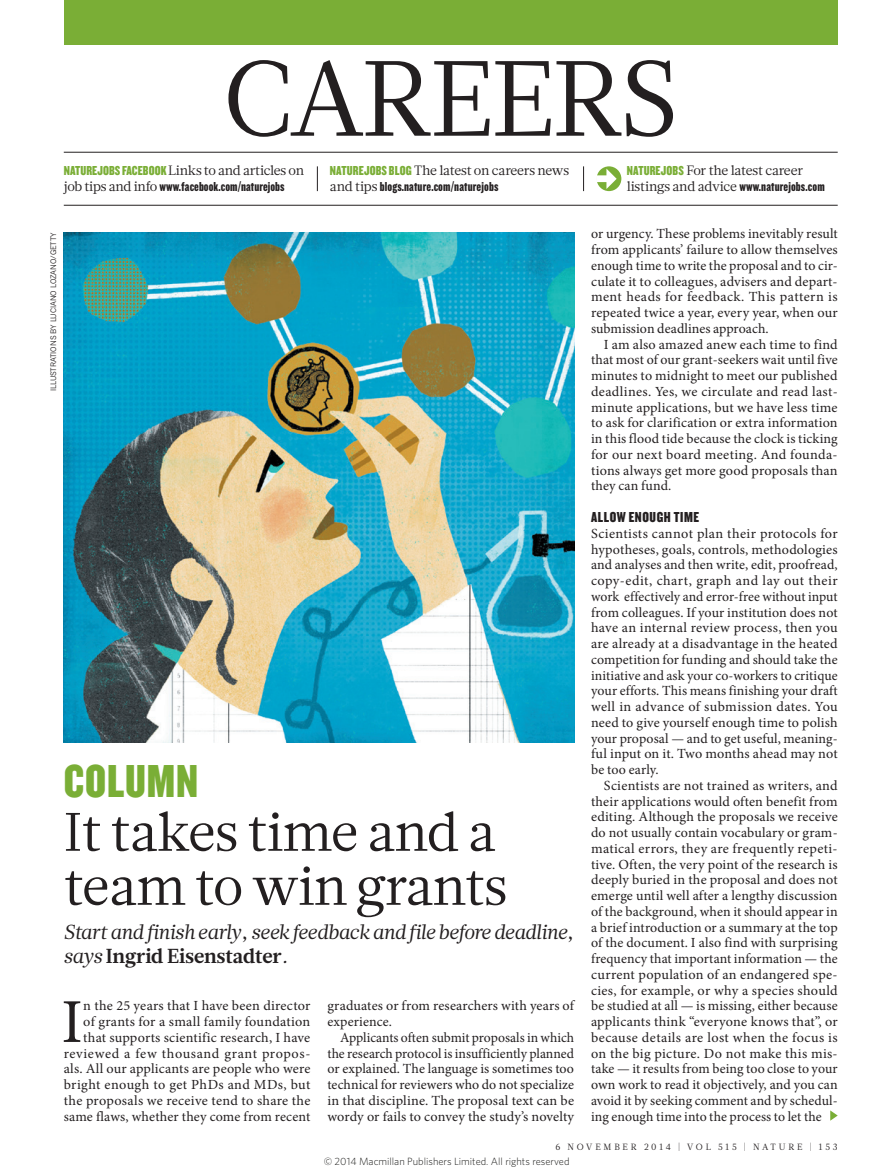
<style>
.page{position:relative;width:893px;height:1174px;background:#fff}
.page>*{position:absolute;margin:0;border:0;box-sizing:border-box;transform-origin:0 0}
.t1{font:106.5px "Glosa Math";letter-spacing:-.025em;color:#231f20}
.BODY_DROP_CAP{font:62.4px "Minion Pro";color:#231f20}
.COLUMN_HEADING{font:54px/54px "Glosa Math";letter-spacing:-.01em;color:#231f20}
.COLUMN_STRAP{font:48px "Knockout 69 Full Liteweight";letter-spacing:.02em;color:#7aae36}
.INTRO{font:italic 20.25px/23.7px "Glosa Math";color:#231f20}
.CROSSHEAD{font:15px "Knockout 69 Full Liteweight";letter-spacing:.04em;color:#231f20}
.BODY_INDENT{font:13.95px/15.8px "Minion Pro";letter-spacing:.005em;color:#231f20;text-align:justify}
.BODY_1ST_PARA{font:13.95px/15.8px "Minion Pro";letter-spacing:.01em;color:#231f20;text-align:justify}
.BODY_DROP_CAP-2{font:13.95px/15.8px "Minion Pro";letter-spacing:.015em;color:#231f20;text-align:right}
.MINI_TOC_TEXT{font:13.5px/15.8px "Glosa Math";letter-spacing:-.015em;color:#231f20}
.t2{font:13.5px "Knockout 69 Full Liteweight";letter-spacing:.01em;color:#231f20}
.t3{font:300 10.5px "Whitney";color:#1d1d1b}
.t4{font:9px "Glosa Math";letter-spacing:.3em;color:#231f20}
.PIC_CREDIT{font:7.5px "News Gothic MTOT";color:#231f20}
.s1{font-family:"Knockout 69 Full Liteweight";color:#7aae36}
.s2{font-family:"Knockout 69 Full Liteweight"}
.s3{font-weight:700;font-style:normal}
.s4{font-family:"Glosa Math"}
</style>
<div class="page">
<div style="left:597px;top:166px;width:24px;height:25px;background:#7aae36;border-radius:50%"></div>
<div style="left:596px;top:175px;width:12px;height:7px;background:#fff"></div>
<svg style="left:606px;top:169px;width:11px;height:20px"></svg>
<svg style="left:830px;top:1110px;width:8px;height:10px"></svg>
<img style="left:64px;top:232px;width:510px;height:510px">
<div style="left:64px;top:0;width:774px;height:45px;background:#7aae36"></div>
<hr style="left:64px;top:152px;width:774px;height:1px;background:#231f20">
<hr style="left:64px;top:205px;width:774px;height:1px;background:#231f20">
<svg style="left:317px;top:166px;width:1px;height:25px"></svg>
<svg style="left:583px;top:166px;width:1px;height:25px"></svg>
<h1 class="t1" style="left:223px;top:29px;width:457px">CAREERS</h1>
<p class="MINI_TOC_TEXT" style="left:64px;top:163px;width:242px"><span class="s1">NATUREJOBS FACEBOOK</span> Links to and articles on job tips and info <span class="s2">www.facebook.com/naturejobs</span></p>
<p class="MINI_TOC_TEXT" style="left:330px;top:163px;width:241px"><span class="s1">NATUREJOBS BLOG</span> The latest on careers news and tips <span class="s2">blogs.nature.com/naturejobs</span></p>
<p class="PIC_CREDIT" style="left:49px;top:391px;width:160px;rotate:-90deg">ILLUSTRATIONS BY LUCIANO LOZANO/GETTY</p>
<p class="COLUMN_STRAP" style="left:64px;top:750px;width:136px">COLUMN</p>
<p class="COLUMN_HEADING" style="left:64px;top:805px;width:445px">It takes time and a team to win grants</p>
<p class="INTRO" style="left:64px;top:920px;width:512px">Start and finish early, seek feedback and file before deadline, says <span class="s3">Ingrid Eisenstadter</span>.</p>
<p class="BODY_DROP_CAP" style="left:61px;top:980px;width:23px">I</p>
<p class="BODY_DROP_CAP-2" style="left:64px;top:998px;width:248px">n the 25 years that I have been director<br>of grants for a small family foundation that supports scientific research, I have reviewed a few thousand grant propos&shy;als. All our applicants are people who were bright enough to get PhDs and MDs, but the proposals we receive tend to share the same flaws, whether they come from recent</p>
<p class="BODY_DROP_CAP-2" style="left:327px;top:998px;width:248px;text-align:left">graduates or from researchers with years of experience.</p>
<p class="BODY_INDENT" style="left:327px;top:1029px;width:248px;text-indent:13px">Applicants often submit proposals in which the research protocol is insufficiently planned or explained. The language is sometimes too technical for reviewers who do not specialize in that discipline. The proposal text can be wordy or fails to convey the study’s novelty</p>
<p class="MINI_TOC_TEXT" style="left:627px;top:163px;width:178px"><span class="s1">NATUREJOBS</span> For the latest career</p>
<p class="t2" style="left:627px;top:178px;width:199px"><span class="s4">listings and advice</span> www.naturejobs.com</p>
<p class="BODY_INDENT" style="left:591px;top:226px;width:248px">or urgency. These problems inevitably result from applicants’ failure to allow themselves enough time to write the proposal and to cir&shy;culate it to colleagues, advisers and depart&shy;ment heads for feedback. This pattern is repeated twice a year, every year, when our submission deadlines approach.</p>
<p class="BODY_INDENT" style="left:591px;top:336px;width:248px;text-indent:13px">I am also amazed anew each time to find that most of our grant-seekers wait until five minutes to midnight to meet our published deadlines. Yes, we circulate and read last&shy;minute applications, but we have less time to ask for clarification or extra information in this flood tide because the clock is ticking for our next board meeting. And founda&shy;tions always get more good proposals than they can fund.</p>
<p class="CROSSHEAD" style="left:591px;top:507px;width:110px">ALLOW ENOUGH TIME</p>
<p class="BODY_1ST_PARA" style="left:591px;top:525px;width:248px">Scientists cannot plan their protocols for hypotheses, goals, controls, methodologies and analyses and then write, edit, proofread, copy-edit, chart, graph and lay out their work effectively and error-free without input from colleagues. If your institution does not have an internal review process, then you are already at a disadvantage in the heated competition for funding and should take the initiative and ask your co-workers to critique your efforts. This means finishing your draft well in advance of submission dates. You need to give yourself enough time to polish your proposal — and to get useful, meaning&shy;ful input on it. Two months ahead may not be too early.</p>
<p class="BODY_INDENT" style="left:591px;top:777px;width:248px;text-indent:13px">Scientists are not trained as writers, and their applications would often benefit from editing. Although the proposals we receive do not usually contain vocabulary or gram&shy;matical errors, they are frequently repeti&shy;tive. Often, the very point of the research is deeply buried in the proposal and does not emerge until well after a lengthy discussion of the background, when it should appear in a brief introduction or a summary at the top of the document. I also find with surprising frequency that important information — the current population of an endangered spe&shy;cies, for example, or why a species should be studied at all — is missing, either because applicants think “everyone knows that”, or because details are lost when the focus is on the big picture. Do not make this mis&shy;take — it results from being too close to your own work to read it objectively, and you can avoid it by seeking comment and by schedul&shy;ing enough time into the process to let the</p>
<p class="t4" style="left:555px;top:1141px;width:284px">6 NOVEMBER 2014 | VOL 515 | NATURE | 153</p>
<p class="t3" style="left:324px;top:1154px;width:247px">© 2014 Macmillan Publishers Limited. All rights reserved</p>
</div>
